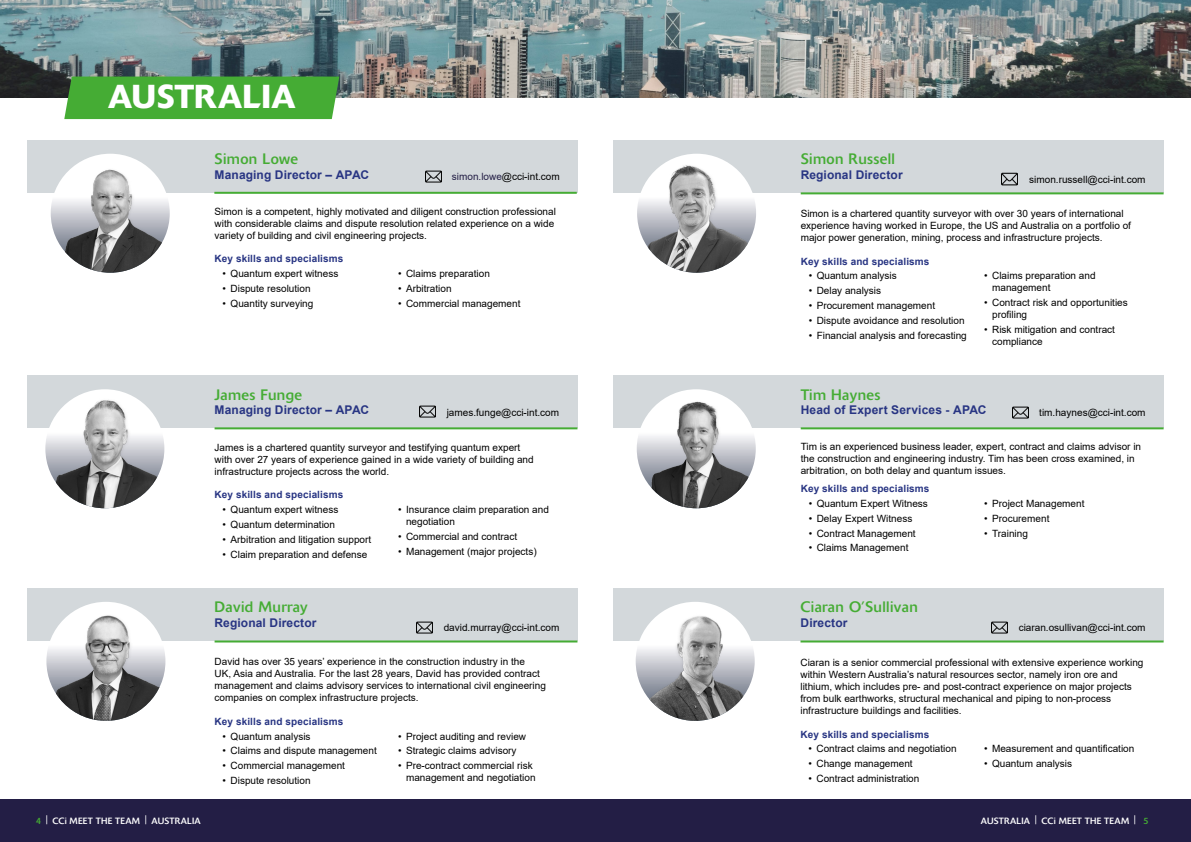
<style>
.page{position:relative;width:1191px;height:842px;background:#fff}
.page>*{position:absolute;margin:0;border:0;box-sizing:border-box;transform-origin:0 0}
.t1{font:500 33px "Delta";letter-spacing:.01em;color:#fff}
.t2{font:15px "Delta";letter-spacing:.025em;color:#45ac34}
.t3{font:700 12px "Arial";letter-spacing:.01em;color:#283583}
.t4{font:10px/12px "Arial";color:#000}
.t5{font:700 10px "Arial";letter-spacing:.01em;color:#283583}
.t6{font:9px "Delta";letter-spacing:.02em;color:#fff}
.s1{color:#231e45}
.s2{color:#45ac34}
</style>
<div class="page">
<div style="left:0;top:799px;width:1191px;height:43px;background:#231e45"></div>
<img style="left:0;top:0;width:1191px;height:98px">
<div style="left:64px;top:77px;width:275px;height:42px;background:#45ac34"></div>
<div style="left:27px;top:140px;width:550px;height:52px;background:#d3d8db"></div>
<hr style="left:214px;top:192px;width:363px;height:2px;background:#45ac34">
<img style="left:425px;top:170px;width:16px;height:13px">
<img style="left:51px;top:156px;width:119px;height:117px">
<div style="left:613px;top:140px;width:550px;height:52px;background:#d3d8db"></div>
<hr style="left:800px;top:192px;width:363px;height:2px;background:#45ac34">
<img style="left:1001px;top:172px;width:17px;height:14px">
<img style="left:637px;top:154px;width:119px;height:119px;border-radius:59px">
<div style="left:27px;top:376px;width:550px;height:52px;background:#d3d8db"></div>
<hr style="left:215px;top:427px;width:362px;height:2px;background:#45ac34">
<img style="left:419px;top:405px;width:16px;height:13px">
<img style="left:45px;top:389px;width:119px;height:119px;border-radius:59px">
<div style="left:613px;top:376px;width:550px;height:52px;background:#d3d8db"></div>
<hr style="left:800px;top:427px;width:363px;height:2px;background:#45ac34">
<img style="left:1012px;top:406px;width:16px;height:13px">
<img style="left:637px;top:389px;width:118px;height:119px">
<div style="left:27px;top:588px;width:550px;height:52px;background:#d3d8db"></div>
<hr style="left:215px;top:640px;width:362px;height:2px;background:#45ac34">
<img style="left:416px;top:621px;width:16px;height:13px">
<img style="left:46px;top:602px;width:119px;height:119px;border-radius:59px">
<div style="left:613px;top:588px;width:550px;height:52px;background:#d3d8db"></div>
<hr style="left:800px;top:640px;width:363px;height:2px;background:#45ac34">
<img style="left:991px;top:621px;width:16px;height:13px">
<img style="left:635px;top:602px;width:119px;height:119px;border-radius:59px">
<h1 class="t1" style="left:108px;top:77px;width:189px">AUSTRALIA</h1>
<h2 class="t2" style="left:215px;top:150px;width:85px">Simon Lowe</h2>
<p class="t3" style="left:215px;top:166px;width:156px">Managing Director – APAC</p>
<p class="t4" style="left:215px;top:205px;width:343px">Simon is a competent, highly motivated and diligent construction professional with considerable claims and dispute resolution related experience on a wide variety of building and civil engineering projects.</p>
<p class="t5" style="left:215px;top:252px;width:130px">Key skills and specialisms</p>
<p class="t4" style="left:223px;top:268px;width:117px">• Quantum expert witness</p>
<p class="t4" style="left:223px;top:282px;width:90px">• Dispute resolution</p>
<p class="t4" style="left:223px;top:297px;width:92px">• Quantity surveying</p>
<p class="t4" style="left:452px;top:170px;width:109px"><span class="s1">simon.lowe</span>@cci-int.com</p>
<p class="t4" style="left:398px;top:268px;width:93px">• Claims preparation</p>
<p class="t4" style="left:398px;top:282px;width:55px">• Arbitration</p>
<p class="t4" style="left:398px;top:297px;width:124px">• Commercial management</p>
<h2 class="t2" style="left:215px;top:386px;width:89px">James Funge</h2>
<p class="t3" style="left:215px;top:402px;width:156px">Managing Director – APAC</p>
<p class="t4" style="left:447px;top:406px;width:114px">james.funge@cci-int.com</p>
<p class="t4" style="left:215px;top:441px;width:321px">James is a chartered quantity surveyor and testifying quantum expert with over 27 years of experience gained in a wide variety of building and infrastructure projects across the world.</p>
<p class="t5" style="left:215px;top:488px;width:130px">Key skills and specialisms</p>
<p class="t4" style="left:223px;top:503px;width:117px">• Quantum expert witness</p>
<p class="t4" style="left:223px;top:518px;width:114px">• Quantum determination</p>
<p class="t4" style="left:223px;top:533px;width:150px">• Arbitration and litigation support</p>
<p class="t4" style="left:223px;top:548px;width:146px">• Claim preparation and defense</p>
<p class="t4" style="left:406px;top:503px;width:144px;text-indent:-8px">• Insurance claim preparation and negotiation</p>
<p class="t4" style="left:398px;top:530px;width:121px">• Commercial and contract</p>
<p class="t4" style="left:398px;top:545px;width:140px">• Management (major projects)</p>
<h2 class="t2" style="left:215px;top:598px;width:95px">David Murray</h2>
<p class="t3" style="left:215px;top:614px;width:103px">Regional Director</p>
<p class="t4" style="left:444px;top:621px;width:117px">david.murray@cci-int.com</p>
<p class="t4" style="left:215px;top:656px;width:333px">David has over 35 years’ experience in the construction industry in the<br>UK, Asia and Australia. For the last 28 years, David has provided contract management and claims advisory services to international civil engineering companies on complex infrastructure projects.</p>
<p class="t5" style="left:215px;top:714px;width:130px">Key skills and specialisms</p>
<p class="t4" style="left:223px;top:730px;width:90px">• Quantum analysis</p>
<p class="t4" style="left:223px;top:745px;width:156px">• Claims and dispute management</p>
<p class="t4" style="left:223px;top:760px;width:124px">• Commercial management</p>
<p class="t4" style="left:223px;top:774px;width:90px">• Dispute resolution</p>
<p class="t4" style="left:398px;top:730px;width:130px">• Project auditing and review</p>
<p class="t4" style="left:398px;top:745px;width:120px">• Strategic claims advisory</p>
<p class="t4" style="left:398px;top:760px;width:139px;text-align:right">• Pre-contract commercial risk management and negotiation</p>
<h2 class="t2" style="left:800px;top:150px;width:96px">Simon Russell</h2>
<p class="t3" style="left:800px;top:166px;width:103px">Regional Director</p>
<p class="t4" style="left:1029px;top:173px;width:118px">simon.russell@cci-int.com</p>
<p class="t4" style="left:800px;top:208px;width:332px">Simon is a chartered quantity surveyor with over 30 years of international experience having worked in Europe, the US and Australia on a portfolio of major power generation, mining, process and infrastructure projects.</p>
<p class="t5" style="left:800px;top:254px;width:130px">Key skills and specialisms</p>
<p class="t4" style="left:808px;top:270px;width:90px">• Quantum analysis</p>
<p class="t4" style="left:808px;top:285px;width:74px">• Delay analysis</p>
<p class="t4" style="left:808px;top:300px;width:128px">• Procurement management</p>
<p class="t4" style="left:808px;top:314px;width:157px">• Dispute avoidance and resolution</p>
<p class="t4" style="left:808px;top:329px;width:160px">• Financial analysis and forecasting</p>
<p class="t4" style="left:992px;top:270px;width:105px;text-indent:-8px">• Claims preparation and management</p>
<p class="t4" style="left:992px;top:297px;width:137px;text-indent:-8px">• Contract risk and opportunities profiling</p>
<p class="t4" style="left:992px;top:323px;width:124px;text-indent:-8px">• Risk mitigation and contract compliance</p>
<h2 class="t2" style="left:800px;top:386px;width:81px">Tim Haynes</h2>
<p class="t3" style="left:800px;top:402px;width:187px">Head of Expert Services - APAC</p>
<p class="t4" style="left:800px;top:441px;width:342px">Tim is an experienced business leader, expert, contract and claims advisor in the construction and engineering industry. Tim has been cross examined, in arbitration, on both delay and quantum issues.</p>
<p class="t5" style="left:800px;top:482px;width:130px">Key skills and specialisms</p>
<p class="t4" style="left:808px;top:497px;width:121px">• Quantum Expert Witness</p>
<p class="t4" style="left:808px;top:512px;width:105px">• Delay Expert Witness</p>
<p class="t4" style="left:808px;top:527px;width:108px">• Contract Management</p>
<p class="t4" style="left:808px;top:542px;width:101px">• Claims Management</p>
<p class="t4" style="left:1039px;top:406px;width:108px">tim.haynes@cci-int.com</p>
<p class="t4" style="left:984px;top:497px;width:102px">• Project Management</p>
<p class="t4" style="left:984px;top:512px;width:67px">• Procurement</p>
<p class="t4" style="left:984px;top:527px;width:45px">• Training</p>
<h2 class="t2" style="left:800px;top:598px;width:119px">Ciaran O’Sullivan</h2>
<p class="t3" style="left:800px;top:614px;width:48px">Director</p>
<p class="t4" style="left:1018px;top:621px;width:128px">ciaran.osullivan@cci-int.com</p>
<p class="t4" style="left:800px;top:657px;width:344px">Ciaran is a senior commercial professional with extensive experience working within Western Australia’s natural resources sector, namely iron ore and lithium, which includes pre- and post-contract experience on major projects from bulk earthworks, structural mechanical and piping to non-process infrastructure buildings and facilities.</p>
<p class="t5" style="left:800px;top:727px;width:130px">Key skills and specialisms</p>
<p class="t4" style="left:808px;top:743px;width:150px">• Contract claims and negotiation</p>
<p class="t4" style="left:808px;top:758px;width:106px">• Change management</p>
<p class="t4" style="left:808px;top:772px;width:112px">• Contract administration</p>
<p class="t4" style="left:984px;top:743px;width:152px">• Measurement and quantification</p>
<p class="t4" style="left:984px;top:758px;width:90px">• Quantum analysis</p>
<p class="t6" style="left:36px;top:815px;width:164px"><span class="s2">4</span> | CCi MEET THE TEAM | Australia</p>
<p class="t6" style="left:1034px;top:815px;width:115px">| CCi MEET THE TEAM | <span class="s2">5</span></p>
<p class="t6" style="left:981px;top:815px;width:48px">Australia</p>
</div>
